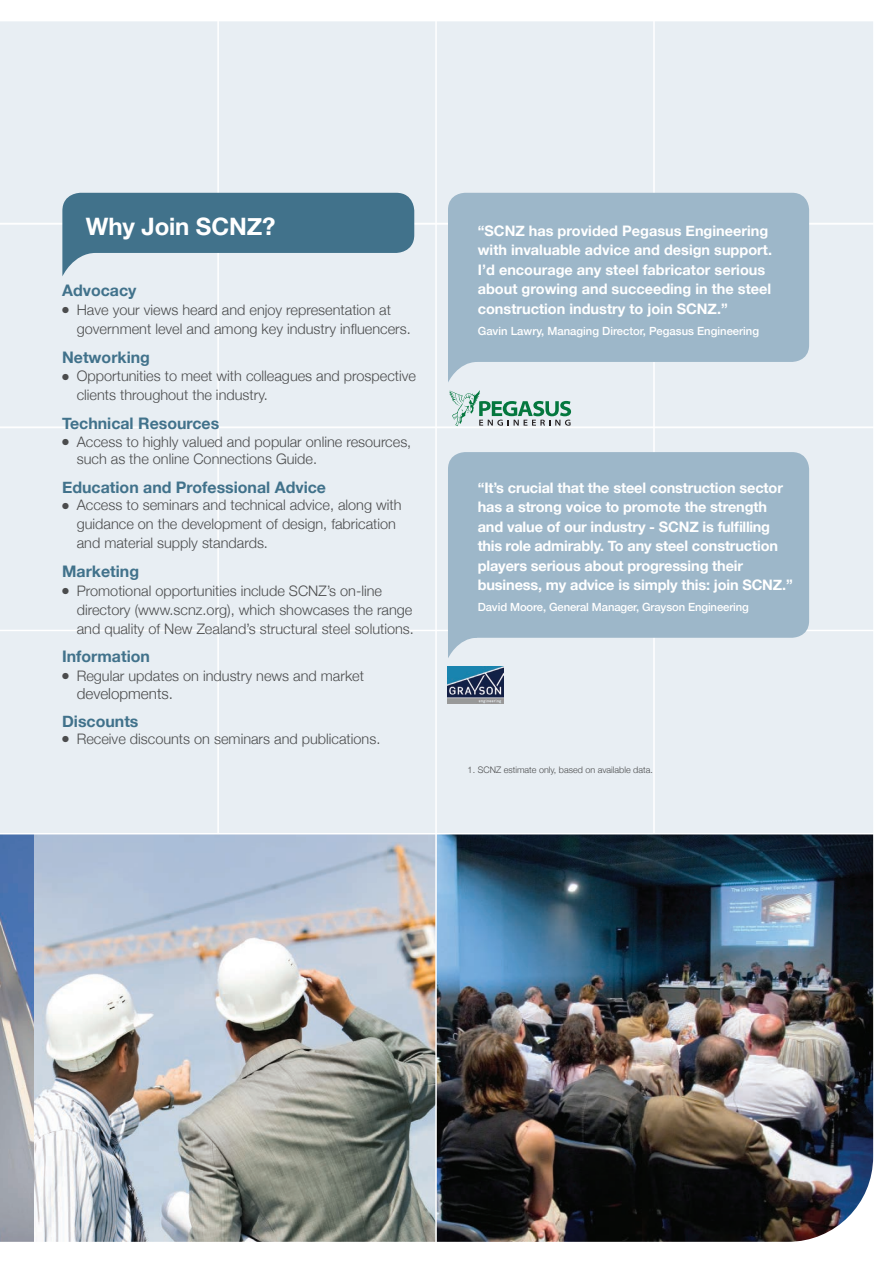
<style>
.page{position:relative;width:893px;height:1263px;background:#fff}
.page>*{position:absolute;margin:0;border:0;box-sizing:border-box;transform-origin:0 0}
.t1{font:700 24px "Helvetica Neue";letter-spacing:-.005em;color:#fff}
.t2{font:700 15.9px "Helvetica Neue";color:#41728b}
.t3{font:300 15.15px "Helvetica Neue";color:#4b4c4d}
.t4{font:300 14.55px/18.9px "Helvetica Neue";color:#4b4c4d}
.t5{font:700 14.55px/19.5px "Helvetica Neue";letter-spacing:-.01em;color:#fff}
.t6{font:500 11.25px "Helvetica Neue";letter-spacing:-.005em;color:#fff}
.t7{font:300 9px "Helvetica Neue";color:#4b4c4d}
</style>
<div class="page">
<img style="left:0;top:21px;width:874px;height:1221px">
<hr style="left:0;top:833px;width:887px;height:1px;background:#fff">
<div style="left:448px;top:452px;width:361px;height:186px;background:#9db7c9"></div>
<svg style="left:448px;top:601px;width:29px;height:57px;background:#afc4d3"></svg>
<img style="left:448px;top:667px;width:55px;height:37px">
<div style="left:448px;top:193px;width:361px;height:169px;background:#9db7c9"></div>
<svg style="left:448px;top:325px;width:29px;height:58px;background:#b0c5d3"></svg>
<svg style="left:62px;top:193px;width:352px;height:83px;background:#6f94a7"></svg>
<p class="t1" style="left:86px;top:208px;width:191px">Why Join SCNZ?</p>
<p class="t2" style="left:62px;top:278px;width:76px">Advocacy</p>
<p class="t4" style="left:77px;top:299px;width:335px;text-indent:-15px">● Have your views heard and enjoy representation at government level and among key industry influencers.</p>
<p class="t2" style="left:62px;top:344px;width:89px">Networking</p>
<p class="t4" style="left:77px;top:366px;width:341px;text-indent:-15px">● Opportunities to meet with colleagues and prospective clients throughout the industry.</p>
<p class="t2" style="left:62px;top:411px;width:159px">Technical Resources</p>
<p class="t4" style="left:77px;top:432px;width:336px;line-height:17.4px;text-indent:-15px">● Access to highly valued and popular online resources, such as the online Connections Guide.</p>
<p class="t2" style="left:62px;top:475px;width:266px">Education and Professional Advice</p>
<p class="t4" style="left:77px;top:495px;width:326px;text-indent:-15px">● Access to seminars and technical advice, along with guidance on the development of design, fabrication</p>
<p class="t4" style="left:77px;top:533px;width:193px">and material supply standards.</p>
<p class="t2" style="left:62px;top:559px;width:78px">Marketing</p>
<p class="t4" style="left:62px;top:580px;width:321px">● Promotional opportunities include SCNZ’s on-line</p>
<p class="t4" style="left:77px;top:599px;width:337px">directory (www.scnz.org), which showcases the range</p>
<p class="t4" style="left:77px;top:618px;width:339px">and quality of New Zealand’s structural steel solutions.</p>
<p class="t2" style="left:62px;top:644px;width:89px">Information</p>
<p class="t4" style="left:62px;top:665px;width:303px">● Regular updates on industry news and market</p>
<p class="t3" style="left:77px;top:681px;width:98px">developments.</p>
<p class="t2" style="left:62px;top:708px;width:78px">Discounts</p>
<p class="t4" style="left:62px;top:728px;width:320px">● Receive discounts on seminars and publications.</p>
<p class="t5" style="left:478px;top:221px;width:296px">“SCNZ has provided Pegasus Engineering with invaluable advice and design support.<br>I’d encourage any steel fabricator serious about growing and succeeding in the steel construction industry to join SCNZ.”</p>
<p class="t6" style="left:478px;top:322px;width:283px">Gavin Lawry, Managing Director, Pegasus Engineering</p>
<p class="t5" style="left:478px;top:478px;width:307px">“It’s crucial that the steel construction sector</p>
<p class="t5" style="left:478px;top:497px;width:291px">has a strong voice to promote the strength</p>
<p class="t5" style="left:478px;top:517px;width:294px">and value of our industry - SCNZ is fulfilling</p>
<p class="t5" style="left:478px;top:536px;width:302px">this role admirably. To any steel construction</p>
<p class="t5" style="left:478px;top:556px;width:267px">players serious about progressing their</p>
<p class="t5" style="left:478px;top:575px;width:316px">business, my advice is simply this: join SCNZ.”</p>
<p class="t6" style="left:478px;top:598px;width:273px">David Moore, General Manager, Grayson Engineering</p>
<p class="t7" style="left:468px;top:762px;width:187px">1. SCNZ estimate only, based on available data.</p>
</div>
